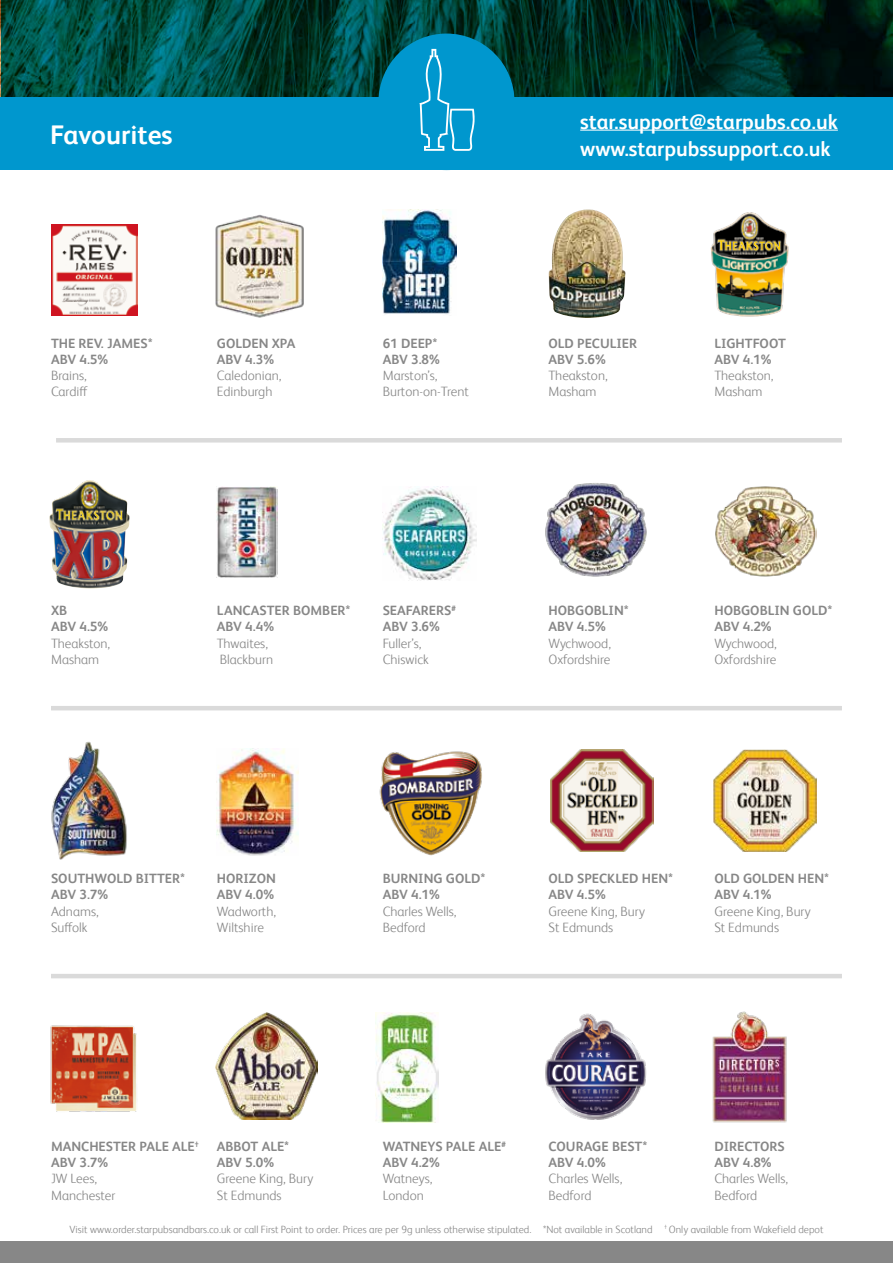
<style>
.page{position:relative;width:893px;height:1263px;background:#fff}
.page>*{position:absolute;margin:0;border:0;box-sizing:border-box;transform-origin:0 0}
.t1{font:700 27px "HEINEKEN Core";color:#fff}
.t2{font:700 21px/27px "HEINEKEN Core";color:#fff}
.t3{font:300 13.5px/16.2px "HEINEKEN Core";color:#878787}
.t4{font:700 13.5px/16.2px "HEINEKEN Core";color:#878787}
.t5{font:300 10.5px "HEINEKEN Core";color:#878787}
</style>
<div class="page">
<svg style="left:1px;top:0;width:892px;height:98px"></svg>
<div style="left:0;top:1242px;width:893px;height:21px;background:#878787"></div>
<div style="left:0;top:98px;width:893px;height:72px;background:#0097ce"></div>
<hr style="left:580px;top:130px;width:258px;height:1px;background:#fff">
<div style="left:378px;top:34px;width:136px;height:136px;background:#0097ce;border-radius:50%"></div>
<svg style="left:419px;top:49px;width:56px;height:102px"></svg>
<img style="left:215px;top:215px;width:89px;height:103px">
<img style="left:383px;top:209px;width:73px;height:105px">
<img style="left:548px;top:209px;width:78px;height:109px">
<img style="left:710px;top:212px;width:79px;height:105px">
<img style="left:49px;top:480px;width:81px;height:108px">
<img style="left:217px;top:487px;width:60px;height:91px">
<img style="left:383px;top:487px;width:93px;height:94px">
<img style="left:51px;top:224px;width:86px;height:91px">
<img style="left:545px;top:483px;width:102px;height:94px">
<img style="left:715px;top:486px;width:101px;height:91px">
<img style="left:51px;top:741px;width:76px;height:119px">
<img style="left:217px;top:749px;width:81px;height:106px">
<img style="left:379px;top:751px;width:103px;height:105px">
<img style="left:551px;top:749px;width:102px;height:103px">
<img style="left:714px;top:749px;width:102px;height:103px">
<img style="left:50px;top:1025px;width:87px;height:87px">
<img style="left:216px;top:1013px;width:102px;height:106px">
<img style="left:375px;top:1013px;width:64px;height:109px">
<img style="left:545px;top:1013px;width:102px;height:107px">
<img style="left:712px;top:1011px;width:75px;height:112px">
<hr style="left:51px;top:706px;width:791px;height:4px;background:#dadada">
<hr style="left:51px;top:974px;width:791px;height:4px;background:#dadada">
<hr style="left:56px;top:438px;width:786px;height:4px;background:#dadada">
<h1 class="t1" style="left:50px;top:116px;width:124px">Favourites</h1>
<p class="t4" style="left:51px;top:334px;width:103px">THE REV. JAMES*<br>ABV 4.5%</p>
<p class="t3" style="left:51px;top:367px;width:38px">Brains,<br>Cardiff</p>
<p class="t4" style="left:217px;top:334px;width:80px">GOLDEN XPA<br>ABV 4.3%</p>
<p class="t3" style="left:217px;top:367px;width:66px">Caledonian,<br>Edinburgh</p>
<p class="t4" style="left:383px;top:334px;width:59px">61 DEEP*<br>ABV 3.8%</p>
<p class="t3" style="left:383px;top:367px;width:88px">Marston’s,<br>Burton-on-Trent</p>
<h2 class="t2" style="left:580px;top:107px;width:259px">star.support@starpubs.co.uk www.starpubssupport.co.uk</h2>
<p class="t4" style="left:548px;top:334px;width:90px">OLD PECULIER<br>ABV 5.6%</p>
<p class="t3" style="left:548px;top:367px;width:61px">Theakston,<br>Masham</p>
<p class="t4" style="left:714px;top:334px;width:73px">LIGHTFOOT<br>ABV 4.1%</p>
<p class="t3" style="left:714px;top:367px;width:61px">Theakston,<br>Masham</p>
<p class="t4" style="left:51px;top:602px;width:59px">XB<br>ABV 4.5%</p>
<p class="t3" style="left:51px;top:634px;width:61px">Theakston,<br>Masham</p>
<p class="t4" style="left:217px;top:602px;width:135px">LANCASTER BOMBER*<br>ABV 4.4%</p>
<p class="t3" style="left:217px;top:634px;width:58px">Thwaites,<br>Blackburn</p>
<p class="t4" style="left:383px;top:602px;width:75px">SEAFARERS<sup>#<br></sup>ABV 3.6%</p>
<p class="t3" style="left:383px;top:634px;width:48px">Fuller’s,<br>Chiswick</p>
<p class="t4" style="left:548px;top:602px;width:82px">HOBGOBLIN*<br>ABV 4.5%</p>
<p class="t3" style="left:548px;top:634px;width:64px">Wychwood,<br>Oxfordshire</p>
<p class="t4" style="left:714px;top:602px;width:120px">HOBGOBLIN GOLD*<br>ABV 4.2%</p>
<p class="t3" style="left:714px;top:634px;width:64px">Wychwood,<br>Oxfordshire</p>
<p class="t4" style="left:51px;top:870px;width:136px">SOUTHWOLD BITTER*<br>ABV 3.7%</p>
<p class="t3" style="left:51px;top:902px;width:49px">Adnams,<br>Suffolk</p>
<p class="t4" style="left:217px;top:870px;width:61px">HORIZON<br>ABV 4.0%</p>
<p class="t3" style="left:217px;top:902px;width:61px">Wadworth,<br>Wiltshire</p>
<p class="t4" style="left:383px;top:870px;width:104px">BURNING GOLD*<br>ABV 4.1%</p>
<p class="t3" style="left:383px;top:902px;width:75px">Charles Wells,<br>Bedford</p>
<p class="t4" style="left:548px;top:870px;width:126px">OLD SPECKLED HEN*<br>ABV 4.5%</p>
<p class="t3" style="left:548px;top:902px;width:98px">Greene King, Bury<br>St Edmunds</p>
<p class="t4" style="left:714px;top:870px;width:116px">OLD GOLDEN HEN*<br>ABV 4.1%</p>
<p class="t3" style="left:714px;top:902px;width:98px">Greene King, Bury<br>St Edmunds</p>
<p class="t4" style="left:51px;top:1137px;width:149px">MANCHESTER PALE ALE<sup>†<br></sup>ABV 3.7%</p>
<p class="t3" style="left:51px;top:1170px;width:66px">JW Lees,<br>Manchester</p>
<p class="t4" style="left:217px;top:1137px;width:74px">ABBOT ALE*<br>ABV 5.0%</p>
<p class="t3" style="left:217px;top:1170px;width:98px">Greene King, Bury<br>St Edmunds</p>
<p class="t4" style="left:383px;top:1137px;width:125px">WATNEYS PALE ALE<sup>#<br></sup>ABV 4.2%</p>
<p class="t3" style="left:383px;top:1170px;width:51px">Watneys,<br>London</p>
<p class="t4" style="left:548px;top:1137px;width:100px">COURAGE BEST*<br>ABV 4.0%</p>
<p class="t3" style="left:548px;top:1170px;width:75px">Charles Wells,<br>Bedford</p>
<p class="t4" style="left:714px;top:1137px;width:72px">DIRECTORS<br>ABV 4.8%</p>
<p class="t3" style="left:714px;top:1170px;width:75px">Charles Wells,<br>Bedford</p>
<p class="t5" style="left:69px;top:1222px;width:755px">Visit www.order.starpubsandbars.co.uk or call First Point to order. Prices are per 9g unless otherwise stipulated. *Not available in Scotland <sup>†</sup> Only available from Wakefield depot</p>
</div>
